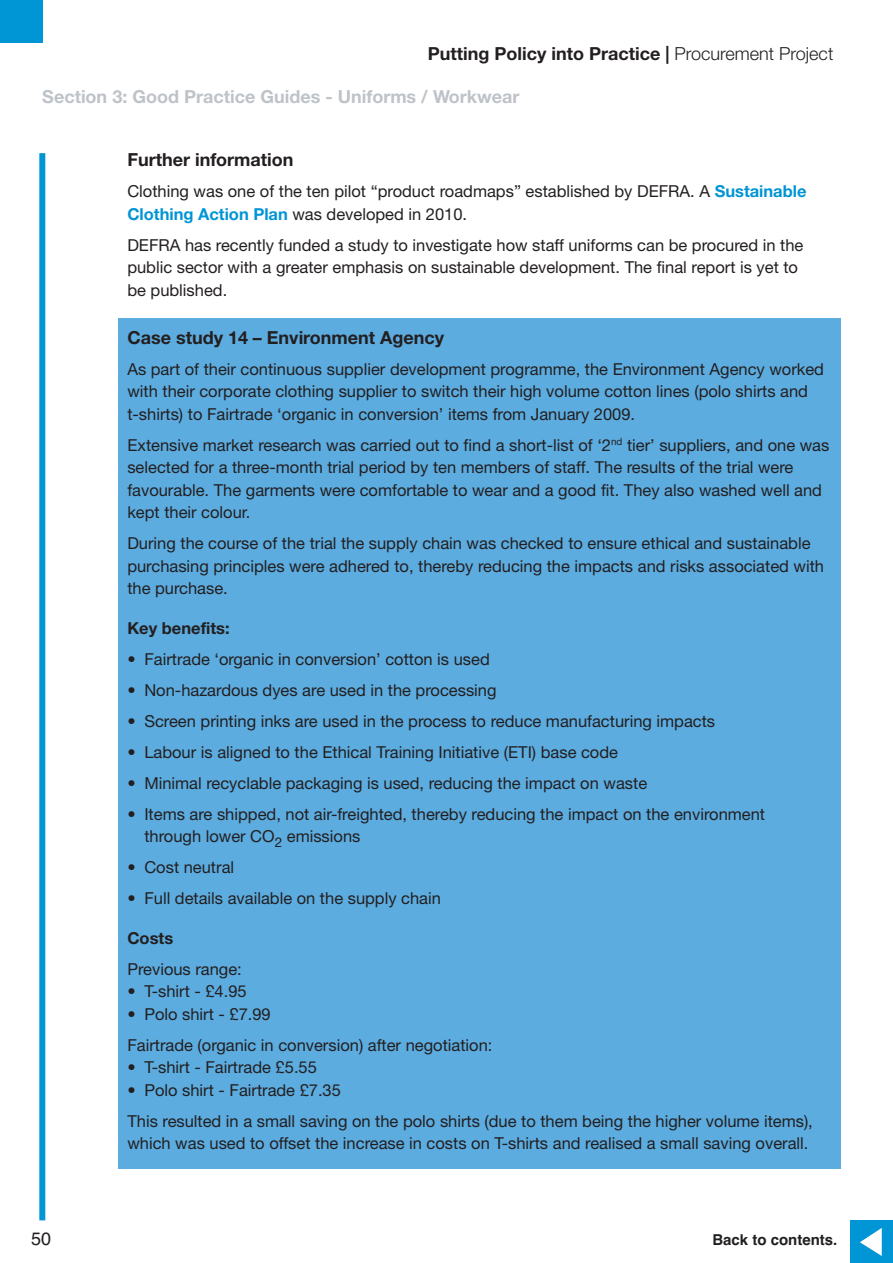
<style>
.page{position:relative;width:893px;height:1263px;background:#fff}
.page>*{position:absolute;margin:0;border:0;box-sizing:border-box;transform-origin:0 0}
.t1{font:700 18px "Helvetica Neue";color:#231f20}
.t2{font:18px "Helvetica Neue Bold TT";color:#bec3c9}
.t3{font:18px "Helvetica Neue Bold TT";color:#231f20}
.t4{font:18px "Helvetica";color:#231f20}
.t5{font:16.5px/22.5px "Helvetica Neue";color:#231f20}
.t6{font:700 16.5px "Helvetica Neue";color:#231f20}
.t7{font:700 15px "Helvetica";color:#231f20}
.s1{font-family:"Helvetica Neue";font-weight:300}
.s2{font-weight:700;color:#0095d5}
</style>
<div class="page">
<div style="left:118px;top:318px;width:723px;height:851px;background:#5cace0"></div>
<div style="left:39px;top:153px;width:6px;height:1067px;background:#0095d5"></div>
<div style="left:850px;top:1220px;width:42px;height:43px;background:#0095d5"></div>
<svg style="left:860px;top:1228px;width:22px;height:28px"></svg>
<div style="left:0;top:0;width:42px;height:43px;background:#0095d5"></div>
<p class="t3" style="left:428px;top:47px;width:407px">Putting Policy into Practice | <span class="s1">Procurement Project</span></p>
<p class="t2" style="left:42px;top:90px;width:479px">Section 3: Good Practice Guides - Uniforms / Workwear</p>
<p class="t1" style="left:127px;top:153px;width:168px">Further information</p>
<p class="t5" style="left:127px;top:182px;width:681px">Clothing was one of the ten pilot “product roadmaps” established by DEFRA. A <span class="s2">Sustainable<br>Clothing Action Plan</span> was developed in 2010.</p>
<p class="t5" style="left:127px;top:235px;width:677px">DEFRA has recently funded a study to investigate how staff uniforms can be procured in the public sector with a greater emphasis on sustainable development. The final report is yet to be published.</p>
<p class="t1" style="left:127px;top:331px;width:318px">Case study 14 – Environment Agency</p>
<p class="t5" style="left:127px;top:359px;width:698px">As part of their continuous supplier development programme, the Environment Agency worked with their corporate clothing supplier to switch their high volume cotton lines (polo shirts and t-shirts) to Fairtrade ‘organic in conversion’ items from January 2009.</p>
<p class="t5" style="left:127px;top:435px;width:703px">Extensive market research was carried out to find a short-list of ‘2<sup>nd</sup> tier’ suppliers, and one was selected for a three-month trial period by ten members of staff. The results of the trial were favourable. The garments were comfortable to wear and a good fit. They also washed well and kept their colour.</p>
<p class="t5" style="left:127px;top:534px;width:698px">During the course of the trial the supply chain was checked to ensure ethical and sustainable purchasing principles were adhered to, thereby reducing the impacts and risks associated with the purchase.</p>
<p class="t6" style="left:127px;top:622px;width:104px">Key benefits:</p>
<p class="t5" style="left:127px;top:649px;width:364px">• Fairtrade ‘organic in conversion’ cotton is used</p>
<p class="t5" style="left:127px;top:680px;width:371px">• Non-hazardous dyes are used in the processing</p>
<p class="t5" style="left:127px;top:711px;width:589px">• Screen printing inks are used in the process to reduce manufacturing impacts</p>
<p class="t5" style="left:127px;top:742px;width:492px">• Labour is aligned to the Ethical Training Initiative (ETI) base code</p>
<p class="t5" style="left:127px;top:773px;width:521px">• Minimal recyclable packaging is used, reducing the impact on waste</p>
<p class="t5" style="left:144px;top:804px;width:622px;text-indent:-17px">• Items are shipped, not air-freighted, thereby reducing the impact on the environment through lower CO<sub>2</sub> emissions</p>
<p class="t5" style="left:127px;top:858px;width:108px">• Cost neutral</p>
<p class="t5" style="left:127px;top:889px;width:315px">• Full details available on the supply chain</p>
<p class="t6" style="left:127px;top:932px;width:47px">Costs</p>
<p class="t5" style="left:127px;top:959px;width:116px">Previous range:</p>
<p class="t5" style="left:127px;top:982px;width:121px">• T-shirt - £4.95</p>
<p class="t5" style="left:127px;top:1000px;width:367px;line-height:31px">• Polo shirt - £7.99<br>Fairtrade (organic in conversion) after negotiation:</p>
<p class="t5" style="left:127px;top:1058px;width:191px">• T-shirt - Fairtrade £5.55</p>
<p class="t5" style="left:127px;top:1076px;width:687px;line-height:31px">• Polo shirt - Fairtrade £7.35<br>This resulted in a small saving on the polo shirts (due to them being the higher volume items),</p>
<p class="t5" style="left:127px;top:1134px;width:682px">which was used to offset the increase in costs on T-shirts and realised a small saving overall.</p>
<p class="t4" style="left:31px;top:1232px;width:22px">50</p>
<p class="t7" style="left:712px;top:1234px;width:127px">Back to contents.</p>
</div>
